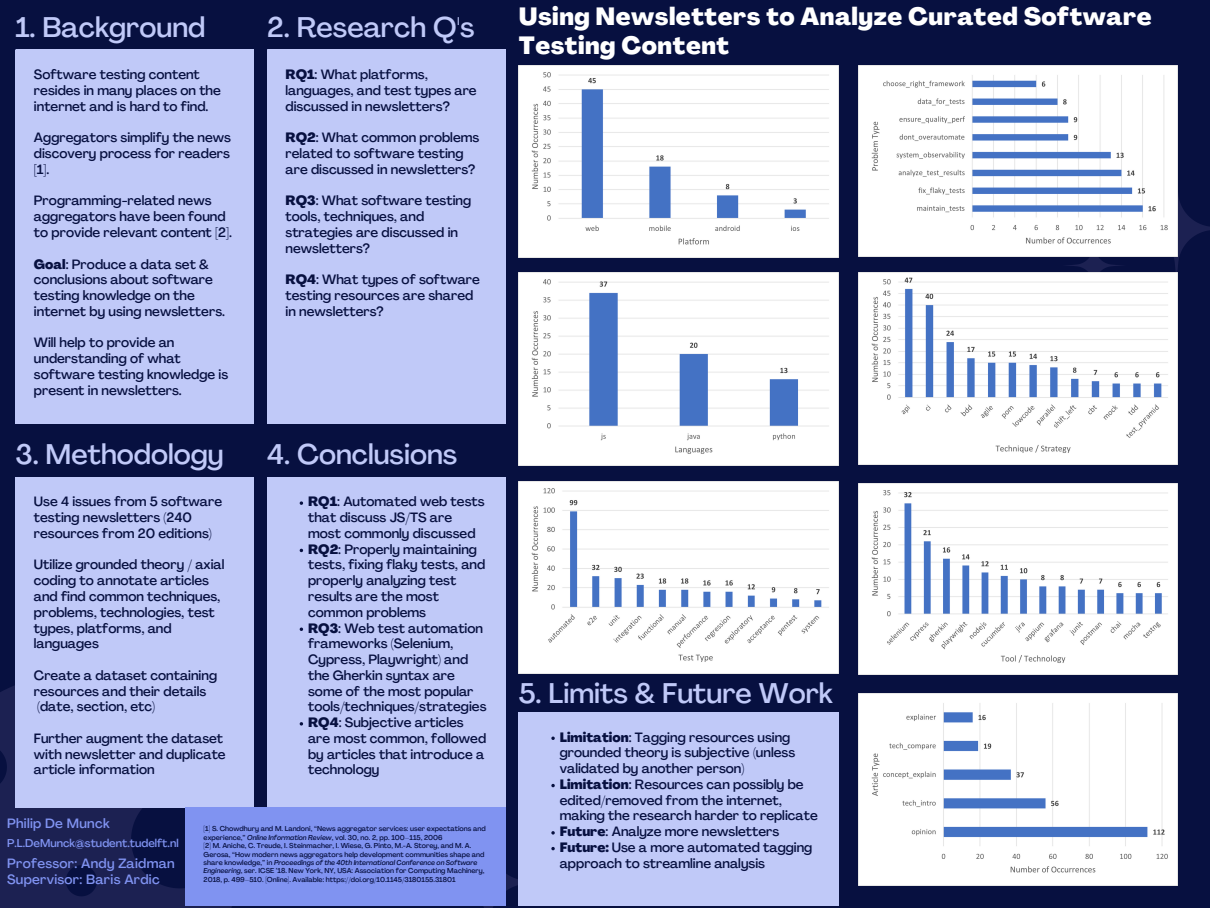
<style>
.page{position:relative;width:1210px;height:908px;background:#fff}
.page>*{position:absolute;margin:0;border:0;box-sizing:border-box;transform-origin:0 0}
.t1{font:500 28px "Agrandir";color:#c0c9f8}
.t2{font:800 24.5px/29.4px "Agrandir";letter-spacing:.02em;color:#fff}
.t3{font:500 13.3px/15.7px "Agrandir";color:#071040}
.t4{font:500 13.3px "Agrandir";letter-spacing:.02em;color:#8093f1}
.t5{font:500 11.2px "Agrandir";color:#8093f1}
.t6{font:500 7px/8.4px "Agrandir";color:#071040}
.s1{font-weight:800}
.s2{font-style:italic}
</style>
<div class="page">
<div style="left:0;top:0;width:1210px;height:907px;background:#071040"></div>
<div style="left:0;top:685px;width:109px;height:222px;background:#1c2152"></div>
<svg style="left:66px;top:864px;width:31px;height:32px"></svg>
<svg style="left:0;top:743px;width:7px;height:47px"></svg>
<svg style="left:1057px;top:155px;width:153px;height:147px"></svg>
<div style="left:15px;top:477px;width:238px;height:330px;background:#c0c9f8"></div>
<div style="left:16px;top:50px;width:237px;height:373px;background:#c0c9f8"></div>
<img style="left:858px;top:65px;width:319px;height:191px">
<img style="left:858px;top:273px;width:319px;height:191px">
<img style="left:858px;top:483px;width:319px;height:191px">
<img style="left:858px;top:693px;width:319px;height:192px">
<img style="left:519px;top:65px;width:319px;height:192px">
<img style="left:519px;top:273px;width:319px;height:192px">
<img style="left:519px;top:481px;width:319px;height:192px">
<div style="left:267px;top:50px;width:238px;height:373px;background:#c0c9f8"></div>
<div style="left:267px;top:477px;width:238px;height:223px;background:#c0c9f8"></div>
<svg style="left:300px;top:548px;width:3px;height:4px"></svg>
<div style="left:565px;top:712px;width:273px;height:192px;background:#c0c9f8"></div>
<svg style="left:109px;top:700px;width:456px;height:207px"></svg>
<p class="t1" style="left:15px;top:16px;width:191px">1. Background</p>
<p class="t3" style="left:34px;top:68px;width:188px">Software testing content resides in many places on the internet and is hard to find.</p>
<p class="t3" style="left:34px;top:131px;width:199px;text-align:justify">Aggregators simplify the news discovery process for readers [1].</p>
<p class="t3" style="left:34px;top:194px;width:199px">Programming-related news aggregators have been found to provide relevant content [2].</p>
<p class="t3" style="left:34px;top:257px;width:193px"><span class="s1">Goal</span>: Produce a data set &amp; conclusions about software testing knowledge on the internet by using newsletters.</p>
<p class="t3" style="left:34px;top:336px;width:196px">Will help to provide an understanding of what software testing knowledge is present in newsletters.</p>
<p class="t1" style="left:267px;top:16px;width:209px">2. Research Q's</p>
<p class="t3" style="left:285px;top:68px;width:193px"><span class="s1">RQ1</span>: What platforms, languages, and test types are discussed in newsletters?</p>
<p class="t3" style="left:285px;top:131px;width:195px"><span class="s1">RQ2</span>: What common problems related to software testing are discussed in newsletters?</p>
<p class="t3" style="left:285px;top:194px;width:187px"><span class="s1">RQ3</span>: What software testing tools, techniques, and strategies are discussed in newsletters?</p>
<p class="t3" style="left:285px;top:273px;width:196px"><span class="s1">RQ4</span>: What types of software testing resources are shared in newsletters?</p>
<p class="t1" style="left:15px;top:443px;width:210px">3. Methodology</p>
<p class="t1" style="left:267px;top:443px;width:192px">4. Conclusions</p>
<p class="t3" style="left:34px;top:495px;width:190px">Use 4 issues from 5 software testing newsletters (240 resources from 20 editions)</p>
<p class="t3" style="left:34px;top:558px;width:192px">Utilize grounded theory / axial coding to annotate articles and find common techniques, problems, technologies, test types, platforms, and languages</p>
<p class="t3" style="left:34px;top:668px;width:185px">Create a dataset containing resources and their details (date, section, etc)</p>
<p class="t3" style="left:34px;top:731px;width:193px">Further augment the dataset with newsletter and duplicate article information</p>
<p class="t3" style="left:308px;top:495px;width:178px"><span class="s1">RQ1</span>: Automated web tests that discuss JS/TS are most commonly discussed</p>
<p class="t3" style="left:308px;top:542px;width:179px"><span class="s1">RQ2</span>: Properly maintaining tests, fixing flaky tests, and properly analyzing test results are the most common problems</p>
<p class="t3" style="left:308px;top:621px;width:180px"><span class="s1">RQ3</span>: Web test automation frameworks (Selenium,<br>Cypress, Playwright) and the Gherkin syntax are some of the most popular tools/techniques/strategies</p>
<p class="t3" style="left:308px;top:715px;width:180px"><span class="s1">RQ4</span>: Subjective articles are most common, followed by articles that introduce a technology</p>
<p class="t4" style="left:7px;top:818px;width:104px">Philip De Munck</p>
<p class="t4" style="left:7px;top:858px;width:169px">Professor: Andy Zaidman</p>
<p class="t4" style="left:7px;top:873px;width:154px">Supervisor: Baris Ardic</p>
<p class="t5" style="left:7px;top:837px;width:173px">P.L.DeMunck@student.tudelft.nl</p>
<p class="t6" style="left:204px;top:825px;width:284px">[1] S. Chowdhury and M. Landoni, “News aggregator services: user expectations and experience,” <span class="s2">Online Information Review</span>, vol. 30, no. 2, pp. 100–115, 2006</p>
<p class="t6" style="left:204px;top:842px;width:282px">[2] M. Aniche, C. Treude, I. Steinmacher, I. Wiese, G. Pinto, M.-A. Storey, and M. A.<br>Gerosa, “How modern news aggregators help development communities shape and share knowledge,” in <span class="s2">Proceedings of the 40th International Conference on Software Engineering</span>, ser. ICSE ’18. New York, NY, USA: Association for Computing Machinery, 2018, p. 499–510. [Online]. Available: https://doi.org/10.1145/3180155.31801</p>
<p class="t2" style="left:519px;top:4px;width:634px">Using Newsletters to Analyze Curated Software<br>Testing Content</p>
<p class="t1" style="left:519px;top:681px;width:316px">5. Limits &amp; Future Work</p>
<p class="t3" style="left:560px;top:730px;width:237px"><span class="s1">Limitation</span>: Tagging resources using grounded theory is subjective (unless validated by another person)</p>
<p class="t3" style="left:560px;top:777px;width:259px"><span class="s1">Limitation</span>: Resources can possibly be edited/removed from the internet, making the research harder to replicate</p>
<p class="t3" style="left:560px;top:824px;width:221px"><span class="s1">Future</span>: Analyze more newsletters</p>
<p class="t3" style="left:560px;top:840px;width:254px"><span class="s1">Future:</span> Use a more automated tagging approach to streamline analysis</p>
</div>
